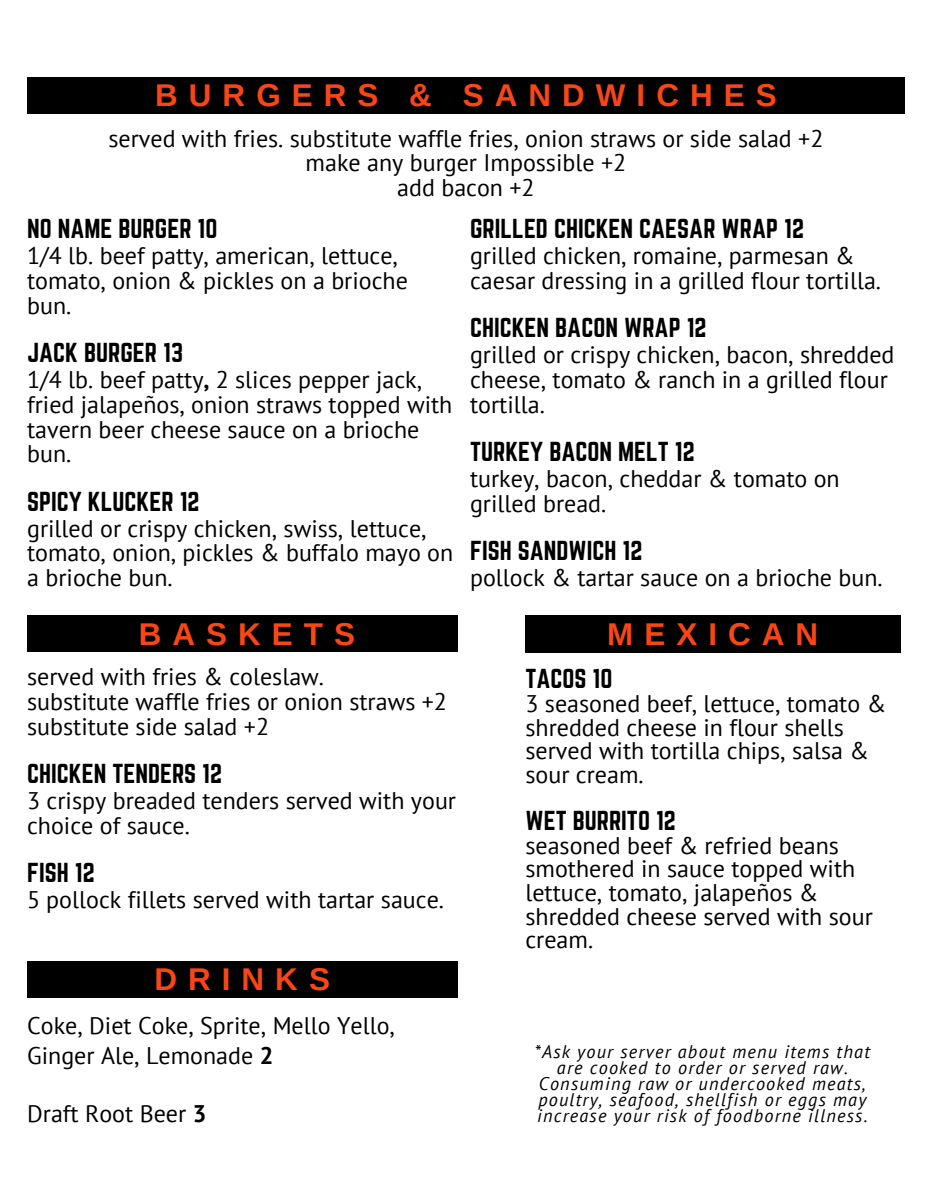
<style>
.page{position:relative;width:932px;height:1202px;background:#fff}
.page>*{position:absolute;margin:0;border:0;box-sizing:border-box;transform-origin:0 0}
.t1{font:700 31.5px "Arimo";letter-spacing:.35em;color:#fa4616}
.t2{font:24px/24.8px "PT Sans";color:#000}
.t3{font:24px "Norwester";color:#000}
.t4{font:italic 18.15px/15.9px "PT Sans";letter-spacing:.065em;color:#000;text-align:center}
.s1{font-weight:700}
</style>
<div class="page">
<div style="left:27px;top:961px;width:430px;height:36px;background:#000"></div>
<div style="left:27px;top:615px;width:430px;height:37px;background:#000"></div>
<div style="left:525px;top:615px;width:375px;height:37px;background:#000"></div>
<div style="left:27px;top:77px;width:877px;height:37px;background:#000"></div>
<p class="t1" style="left:155px;top:77px;width:623px">BURGERS &amp; SANDWICHES</p>
<p class="t2" style="left:108px;top:125px;width:716px;text-align:center">served with fries. substitute waffle fries, onion straws or side salad +2 make any burger Impossible +2<br>add bacon +2</p>
<p class="t3" style="left:470px;top:214px;width:335px">GRILLED CHICKEN CAESAR WRAP 12</p>
<p class="t2" style="left:470px;top:243px;width:412px">grilled chicken, romaine, parmesan &amp; caesar dressing in a grilled flour tortilla.</p>
<p class="t3" style="left:470px;top:313px;width:238px">CHICKEN BACON WRAP 12</p>
<p class="t2" style="left:470px;top:342px;width:426px">grilled or crispy chicken, bacon, shredded cheese, tomato &amp; ranch in a grilled flour tortilla.</p>
<p class="t3" style="left:470px;top:437px;width:226px">TURKEY BACON MELT 12</p>
<p class="t2" style="left:470px;top:466px;width:371px">turkey, bacon, cheddar &amp; tomato on grilled bread.</p>
<p class="t3" style="left:470px;top:536px;width:174px">FISH SANDWICH 12</p>
<p class="t2" style="left:470px;top:565px;width:414px">pollock &amp; tartar sauce on a brioche bun.</p>
<p class="t3" style="left:27px;top:214px;width:192px">NO NAME BURGER 10</p>
<p class="t2" style="left:27px;top:243px;width:382px">1/4 lb. beef patty, american, lettuce, tomato, onion &amp; pickles on a brioche bun.</p>
<p class="t3" style="left:27px;top:338px;width:157px">JACK BURGER 13</p>
<p class="t2" style="left:27px;top:367px;width:427px">1/4 lb. beef patty<span class="s1">,</span> 2 slices pepper jack, fried jalapeños, onion straws topped with tavern beer cheese sauce on a brioche bun.</p>
<p class="t3" style="left:27px;top:486px;width:174px">SPICY KLUCKER 12</p>
<p class="t2" style="left:27px;top:515px;width:427px">grilled or crispy chicken, swiss, lettuce, tomato, onion, pickles &amp; buffalo mayo on a brioche bun.</p>
<h2 class="t1" style="left:139px;top:616px;width:218px">BASKETS</h2>
<p class="t2" style="left:27px;top:664px;width:421px">served with fries &amp; coleslaw.<br>substitute waffle fries or onion straws +2 substitute side salad +2</p>
<p class="t3" style="left:27px;top:759px;width:196px">CHICKEN TENDERS 12</p>
<p class="t2" style="left:27px;top:787px;width:430px">3 crispy breaded tenders served with your choice of sauce.</p>
<p class="t3" style="left:27px;top:858px;width:69px">FISH 12</p>
<p class="t2" style="left:27px;top:886px;width:418px">5 pollock fillets served with tartar sauce.</p>
<h1 class="t1" style="left:154px;top:962px;width:177px">DRINKS</h1>
<h1 class="t2" style="left:27px;top:1010px;width:369px;line-height:29.2px">Coke, Diet Coke, Sprite, Mello Yello,<br>Ginger Ale, Lemonade <span class="s1">2</span></h1>
<h1 class="t2" style="left:27px;top:1100px;width:181px">Draft Root Beer <span class="s1">3</span></h1>
<h2 class="t1" style="left:607px;top:616px;width:212px">MEXICAN</h2>
<p class="t3" style="left:525px;top:664px;width:89px">TACOS 10</p>
<p class="t2" style="left:525px;top:691px;width:362px;line-height:23.7px">3 seasoned beef, lettuce, tomato &amp; shredded cheese in flour shells served with tortilla chips, salsa &amp; sour cream.</p>
<p class="t3" style="left:525px;top:806px;width:152px">WET BURRITO 12</p>
<p class="t2" style="left:525px;top:833px;width:349px;line-height:23.7px">seasoned beef &amp; refried beans smothered in sauce topped with lettuce, tomato, jalapeños &amp; shredded cheese served with sour cream.</p>
<h1 class="t4" style="left:534px;top:1043px;width:337px">*Ask your server about menu items that are cooked to order or served raw.</h1>
<h2 class="t4" style="left:537px;top:1075px;width:332px;text-align:justify">Consuming raw or undercooked meats, poultry, seafood, shellfish or eggs may increase your risk of foodborne illness.</h2>
</div>
